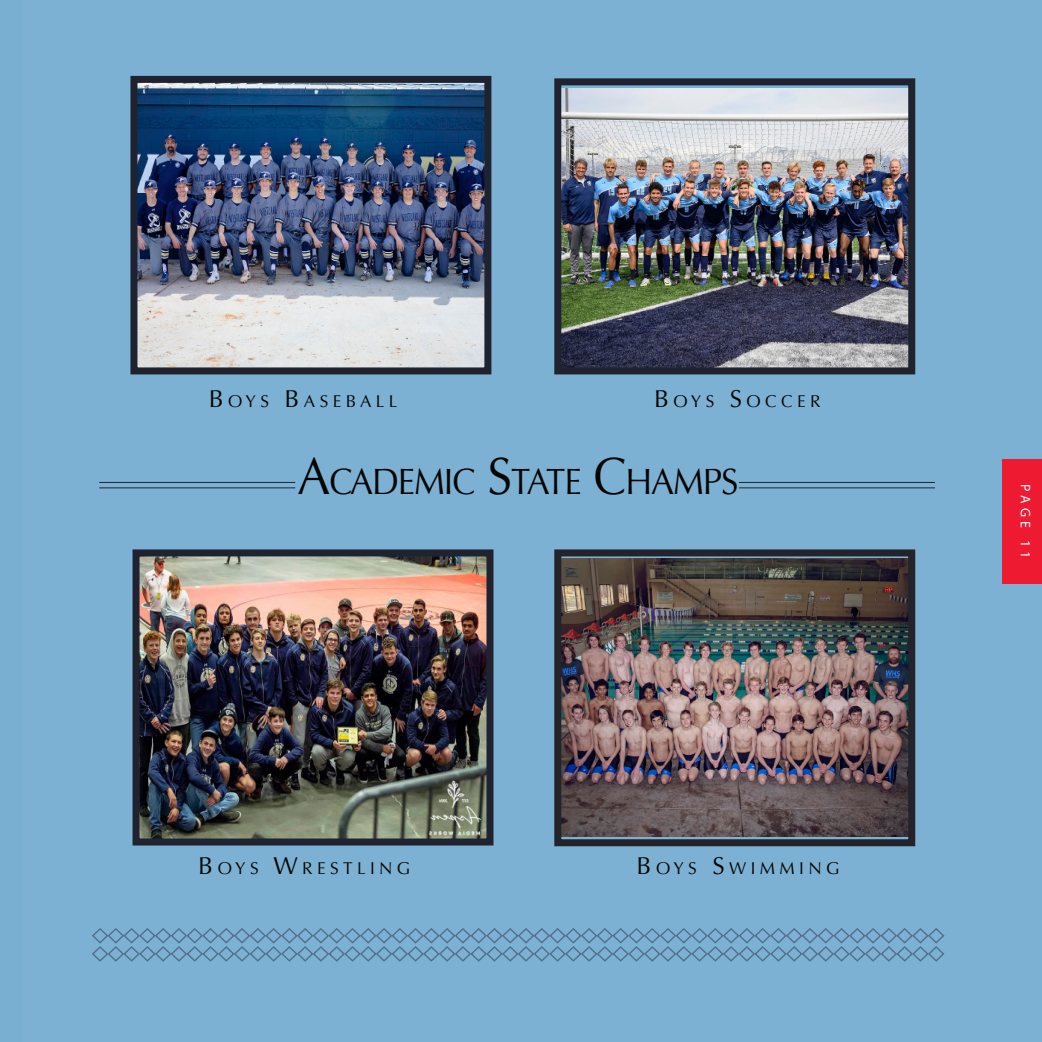
<style>
.page{position:relative;width:1042px;height:1042px;background:#79b0d2}
.page>*{position:absolute;margin:0;border:0;box-sizing:border-box;transform-origin:0 0}
.t1{font:36.75px "Optima";letter-spacing:-.03em;color:#040503;scale:.94 1}
.t2{font:17.15px "Optima";letter-spacing:.255em;color:#040503}
.t3{font:14px "Myriad Pro";letter-spacing:.3em;color:#fff}
.s1{font-size:24.5px}
.s2{font-size:52.5px}
</style>
<div class="page">
<img style="left:141px;top:557px;width:344px;height:280px">
<div style="left:133px;top:549px;width:360px;height:296px;border:7px solid #1f2330"></div>
<hr style="left:99px;top:487px;width:196px;height:1px;background:#1f2330">
<hr style="left:99px;top:482px;width:196px;height:1px;background:#1f2330">
<hr style="left:739px;top:487px;width:196px;height:1px;background:#1f2330">
<hr style="left:739px;top:482px;width:196px;height:1px;background:#1f2330">
<img style="left:138px;top:84px;width:345px;height:282px">
<div style="left:130px;top:76px;width:361px;height:298px;border:7px solid #1f2330"></div>
<img style="left:562px;top:88px;width:345px;height:278px">
<div style="left:554px;top:78px;width:361px;height:296px;border:7px solid #1f2330"></div>
<img style="left:562px;top:558px;width:345px;height:278px">
<div style="left:554px;top:549px;width:361px;height:297px;border:7px solid #22232b"></div>
<svg style="left:92px;top:928px;width:853px;height:34px"></svg>
<div style="left:1002px;top:459px;width:40px;height:124px;background:#ed1a32"></div>
<p class="t2" style="left:209px;top:391px;width:190px"><span class="s1">B</span> OYS <span class="s1">B</span> ASEBALL</p>
<p class="t2" style="left:654px;top:391px;width:168px"><span class="s1">B</span> OYS <span class="s1">S</span>OCCER</p>
<p class="t1" style="left:298px;top:460px;width:467px"><span class="s2">A</span>CADEMIC <span class="s2">S</span>TATE <span class="s2">C</span>HAMPS</p>
<p class="t2" style="left:198px;top:858px;width:213px"><span class="s1">B</span> OYS <span class="s1">W</span>RESTLING</p>
<p class="t2" style="left:636px;top:858px;width:141px"><span class="s1">B</span> OYS <span class="s1">S</span>WIMM</p>
<p class="t2" style="left:799px;top:858px;width:42px">ING</p>
<p class="t3" style="left:1034px;top:484px;width:76px;rotate:90deg">PAGE 11</p>
</div>
